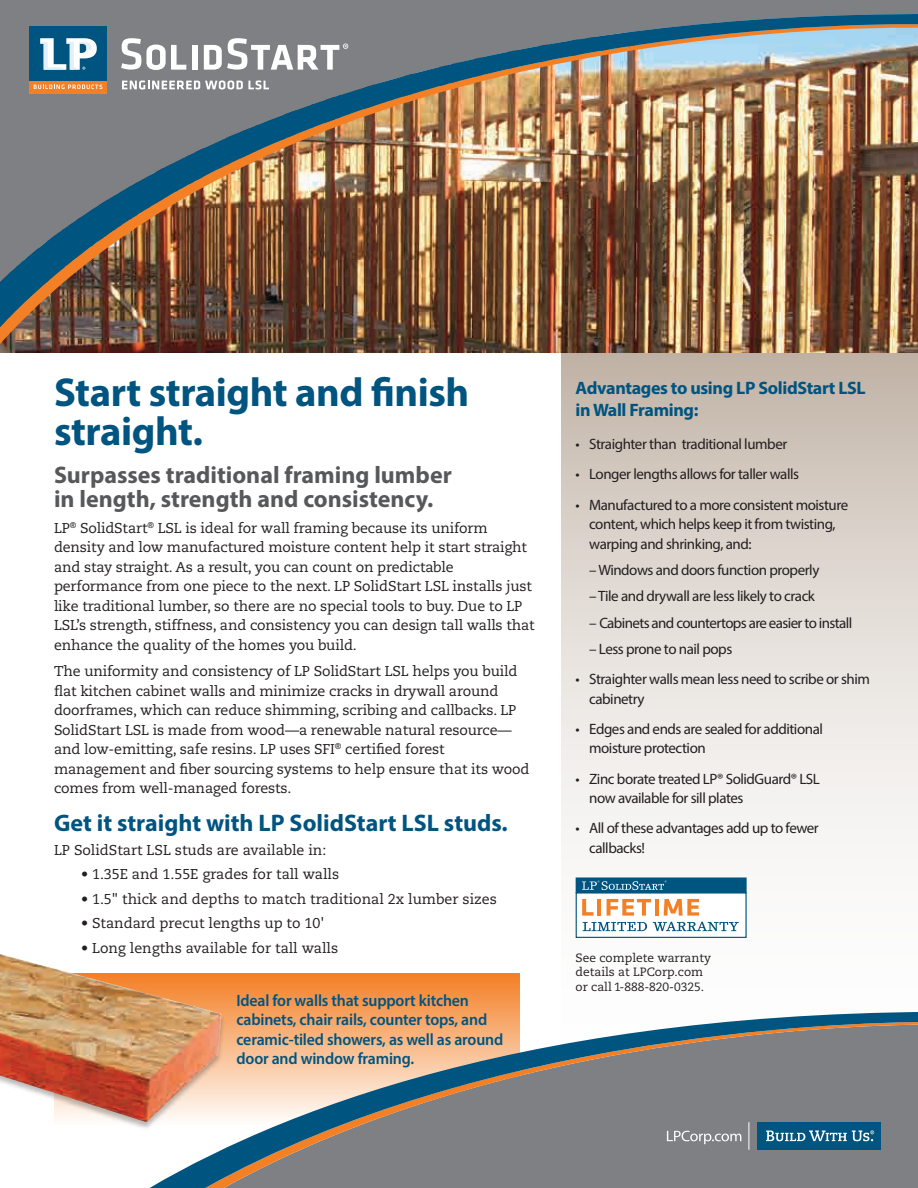
<style>
.page{position:relative;width:918px;height:1188px;background:#fff}
.page>*{position:absolute;margin:0;border:0;box-sizing:border-box;transform-origin:0 0}
.t1{font:700 40.5px/39px "Myriad Pro";letter-spacing:-.01em;color:#005480}
.t2{font:700 24px/24px "Myriad Pro";color:#57585a}
.t3{font:700 24px "Myriad Pro";color:#005480}
.t4{font:700 18px/22.5px "Myriad Pro";letter-spacing:-.02em;color:#005480}
.t5{font:600 16.5px/19.4px "Myriad Pro";letter-spacing:-.01em;color:#005480;scale:.96 1}
.t6{font:15px/19.5px "Myriad Pro";letter-spacing:-.03em;color:#231f20}
.t7{font:14.25px/19.5px "Caecilia LT Std";letter-spacing:-.01em;color:#231f20}
.t8{font:12px/14.4px "Caecilia LT Std";color:#231f20}
</style>
<div class="page">
<svg style="left:561px;top:352px;width:357px;height:586px"></svg>
<div style="left:576px;top:893px;width:170px;height:44px;background:#fff"></div>
<div style="left:576px;top:892px;width:171px;height:46px;border:1px solid #005480"></div>
<div style="left:576px;top:878px;width:170px;height:15px;background:#005480"></div>
<svg style="left:582px;top:899px;width:11px;height:17px"></svg>
<hr style="left:597px;top:899px;width:4px;height:17px;background:#f48026">
<svg style="left:607px;top:899px;width:44px;height:17px"></svg>
<hr style="left:655px;top:899px;width:4px;height:17px;background:#f48026">
<svg style="left:664px;top:899px;width:35px;height:17px"></svg>
<svg style="left:582px;top:881px;width:85px;height:9px"></svg>
<svg style="left:583px;top:922px;width:64px;height:9px"></svg>
<svg style="left:653px;top:922px;width:86px;height:9px"></svg>
<svg style="left:226px;top:974px;width:293px;height:38px"></svg>
<div style="left:0;top:950px;width:226px;height:181px;background:#231f20;opacity:.3"></div>
<img style="left:0;top:954px;width:222px;height:168px">
<svg style="left:124px;top:1012px;width:794px;height:176px;fill:#7e8083"></svg>
<img style="left:0;top:342px;width:918px;height:10px">
<img style="left:0;top:2px;width:918px;height:340px">
<div style="left:757px;top:1122px;width:124px;height:28px;background:#005480"></div>
<svg style="left:766px;top:1130px;width:108px;height:11px"></svg>
<svg style="left:748px;top:1122px;width:1px;height:28px"></svg>
<svg style="left:667px;top:1131px;width:74px;height:13px"></svg>
<div style="left:29px;top:80px;width:78px;height:13px;background:#f48026"></div>
<svg style="left:34px;top:85px;width:68px;height:4px"></svg>
<div style="left:29px;top:26px;width:78px;height:54px;background:#005480"></div>
<svg style="left:40px;top:38px;width:57px;height:32px"></svg>
<svg style="left:121px;top:38px;width:65px;height:32px"></svg>
<div style="left:192px;top:45px;width:6px;height:25px;background:#fff"></div>
<svg style="left:204px;top:38px;width:144px;height:32px"></svg>
<svg style="left:122px;top:80px;width:147px;height:9px"></svg>
<h1 class="t1" style="left:54px;top:372px;width:417px">Start straight and finish straight.</h1>
<h2 class="t2" style="left:54px;top:462px;width:399px">Surpasses traditional framing lumber in length, strength and consistency.</h2>
<p class="t7" style="left:54px;top:519px;width:482px">LP<sup>®</sup> SolidStart<sup>®</sup> LSL is ideal for wall framing because its uniform density and low manufactured moisture content help it start straight and stay straight. As a result, you can count on predictable performance from one piece to the next. LP SolidStart LSL installs just like traditional lumber, so there are no special tools to buy. Due to LP LSL’s strength, stiffness, and consistency you can design tall walls that enhance the quality of the homes you build.</p>
<p class="t7" style="left:54px;top:662px;width:477px">The uniformity and consistency of LP SolidStart LSL helps you build flat kitchen cabinet walls and minimize cracks in drywall around doorframes, which can reduce shimming, scribing and callbacks. LP SolidStart LSL is made from wood—a renewable natural resource— and low-emitting, safe resins. LP uses SFI<sup>®</sup> certified forest management and fiber sourcing systems to help ensure that its wood comes from well-managed forests.</p>
<h2 class="t3" style="left:54px;top:807px;width:455px">Get it straight with LP SolidStart LSL studs.</h2>
<p class="t7" style="left:54px;top:841px;width:274px">LP SolidStart LSL studs are available in:</p>
<p class="t7" style="left:81px;top:865px;width:260px">• 1.35E and 1.55E grades for tall walls</p>
<p class="t7" style="left:81px;top:889px;width:417px">• 1.5" thick and depths to match traditional 2x lumber sizes</p>
<p class="t7" style="left:81px;top:914px;width:245px">• Standard precut lengths up to 10'</p>
<p class="t7" style="left:81px;top:938px;width:259px">• Long lengths available for tall walls</p>
<p class="t5" style="left:237px;top:990px;width:279px">Ideal for walls that support kitchen cabinets, chair rails, counter tops, and ceramic-tiled showers, as well as around door and window framing.</p>
<p class="t4" style="left:576px;top:376px;width:292px">Advantages to using LP SolidStart LSL in Wall Framing:</p>
<p class="t6" style="left:576px;top:434px;width:213px">• Straighter than traditional lumber</p>
<p class="t6" style="left:576px;top:464px;width:225px">• Longer lengths allows for taller walls</p>
<p class="t6" style="left:589px;top:495px;width:261px;text-indent:-14px">• Manufactured to a more consistent moisture content, which helps keep it from twisting, warping and shrinking, and:</p>
<p class="t6" style="left:589px;top:560px;width:232px">– Windows and doors function properly</p>
<p class="t6" style="left:589px;top:586px;width:227px">– Tile and drywall are less likely to crack</p>
<p class="t6" style="left:589px;top:612px;width:265px">– Cabinets and countertops are easier to install</p>
<p class="t6" style="left:589px;top:639px;width:145px">– Less prone to nail pops</p>
<p class="t6" style="left:589px;top:669px;width:282px;text-indent:-14px">• Straighter walls mean less need to scribe or shim cabinetry</p>
<p class="t6" style="left:589px;top:719px;width:235px;text-indent:-14px">• Edges and ends are sealed for additional moisture protection</p>
<p class="t6" style="left:589px;top:769px;width:232px;text-indent:-14px">• Zinc borate treated LP® SolidGuard® LSL now available for sill plates</p>
<p class="t6" style="left:589px;top:818px;width:231px;text-indent:-14px">• All of these advantages add up to fewer callbacks!</p>
<p class="t8" style="left:576px;top:951px;width:137px">See complete warranty details at LPCorp.com or call 1-888-820-0325.</p>
</div>
